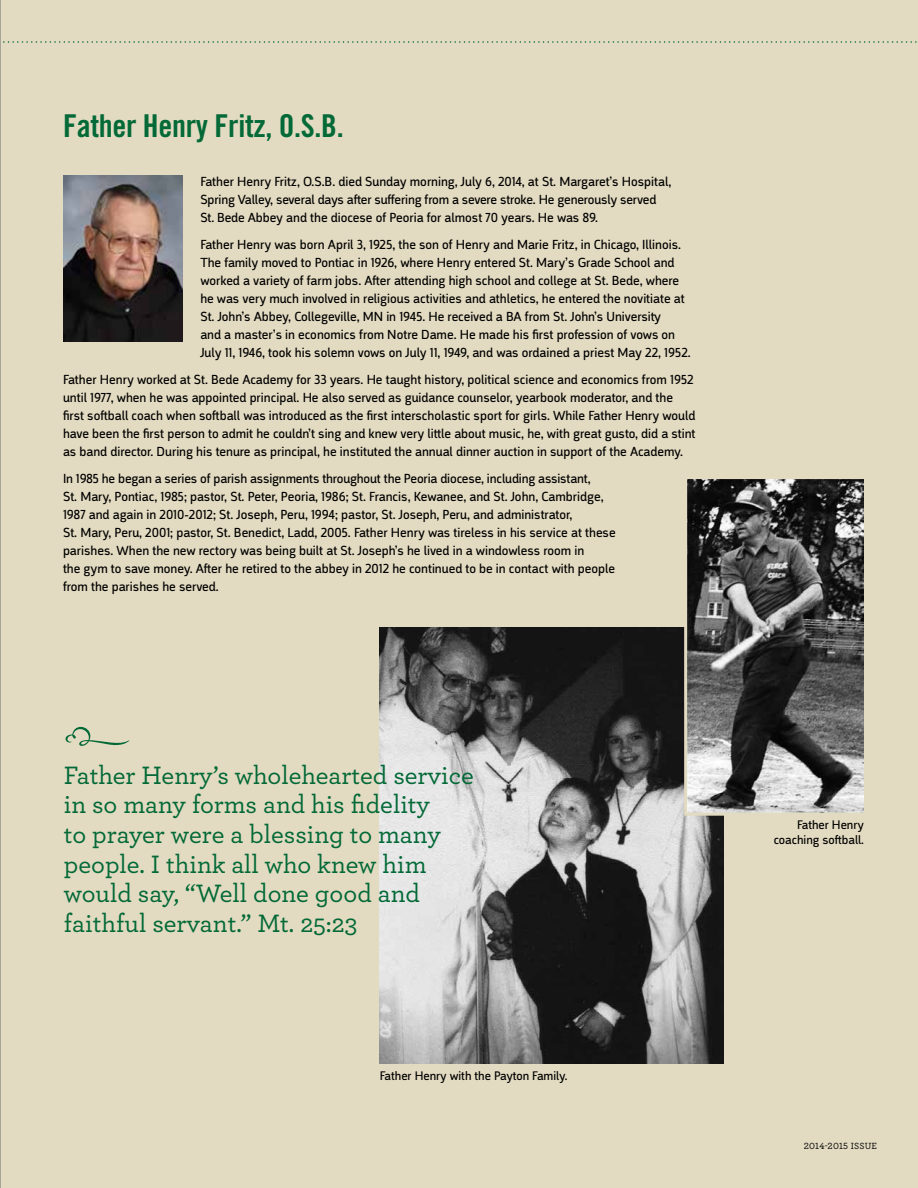
<style>
.page{position:relative;width:918px;height:1188px;background:#e3dbc1}
.page>*{position:absolute;margin:0;border:0;box-sizing:border-box;transform-origin:0 0}
.t1{font:54px "Type Embellishments One Plain";color:#026937}
.t2{font:31.5px "Trade Gothic Bold Cond Twenty";letter-spacing:-.01em;color:#026937}
.t3{font:500 26.4px/29.7px "Archer";color:#026937}
.t4{font:13.5px/18px "Argumentum";color:#000}
.t5{font:12.75px/15px "Argumentum";color:#000;text-align:right}
.t6{font:500 9.3px "Archer";letter-spacing:.02em;color:#000}
</style>
<div class="page">
<hr style="left:0;top:0;width:1px;height:1188px;background:#6d6e71">
<img style="left:380px;top:628px;width:343px;height:435px">
<img style="left:688px;top:480px;width:175px;height:332px">
<div style="left:684px;top:476px;width:183px;height:340px;border:3px solid #e3dbc1"></div>
<img style="left:63px;top:176px;width:119px;height:166px">
<svg style="left:0;top:41px;width:917px;height:2px"></svg>
<h2 class="t2" style="left:63px;top:106px;width:282px">Father Henry Fritz, O.S.B.</h2>
<p class="t4" style="left:200px;top:172px;width:472px">Father Henry Fritz, O.S.B. died Sunday morning, July 6, 2014, at St. Margaret’s Hospital,<br>Spring Valley, several days after suffering from a severe stroke. He generously served<br>St. Bede Abbey and the diocese of Peoria for almost 70 years. He was 89.</p>
<p class="t4" style="left:200px;top:235px;width:492px">Father Henry was born April 3, 1925, the son of Henry and Marie Fritz, in Chicago, Illinois.<br>The family moved to Pontiac in 1926, where Henry entered St. Mary’s Grade School and worked a variety of farm jobs. After attending high school and college at St. Bede, where he was very much involved in religious activities and athletics, he entered the novitiate at St. John’s Abbey, Collegeville, MN in 1945. He received a BA from St. John’s University<br>and a master’s in economics from Notre Dame. He made his first profession of vows on July 11, 1946, took his solemn vows on July 11, 1949, and was ordained a priest May 22, 1952.</p>
<p class="t4" style="left:63px;top:370px;width:634px">Father Henry worked at St. Bede Academy for 33 years. He taught history, political science and economics from 1952 until 1977, when he was appointed principal. He also served as guidance counselor, yearbook moderator, and the first softball coach when softball was introduced as the first interscholastic sport for girls. While Father Henry would have been the first person to admit he couldn’t sing and knew very little about music, he, with great gusto, did a stint as band director. During his tenure as principal, he instituted the annual dinner auction in support of the Academy.</p>
<p class="t4" style="left:63px;top:469px;width:554px">In 1985 he began a series of parish assignments throughout the Peoria diocese, including assistant,<br>St. Mary, Pontiac, 1985; pastor, St. Peter, Peoria, 1986; St. Francis, Kewanee, and St. John, Cambridge, 1987 and again in 2010-2012; St. Joseph, Peru, 1994; pastor, St. Joseph, Peru, and administrator,<br>St. Mary, Peru, 2001; pastor, St. Benedict, Ladd, 2005. Father Henry was tireless in his service at these parishes. When the new rectory was being built at St. Joseph’s he lived in a windowless room in<br>the gym to save money. After he retired to the abbey in 2012 he continued to be in contact with people from the parishes he served.</p>
<h1 class="t1" style="left:63px;top:715px;width:70px">i</h1>
<h3 class="t3" style="left:64px;top:759px;width:412px">Father Henry’s wholehearted service in so many forms and his fidelity<br>to prayer were a blessing to many people. I think all who knew him would say, “Well done good and faithful servant.” Mt. 25:23</h3>
<p class="t5" style="left:380px;top:1069px;width:189px">Father Henry with the Payton Family.</p>
<p class="t5" style="left:774px;top:818px;width:92px">Father Henry coaching softball.</p>
<p class="t6" style="left:804px;top:1139px;width:75px">2014-2015 ISSUE</p>
</div>
